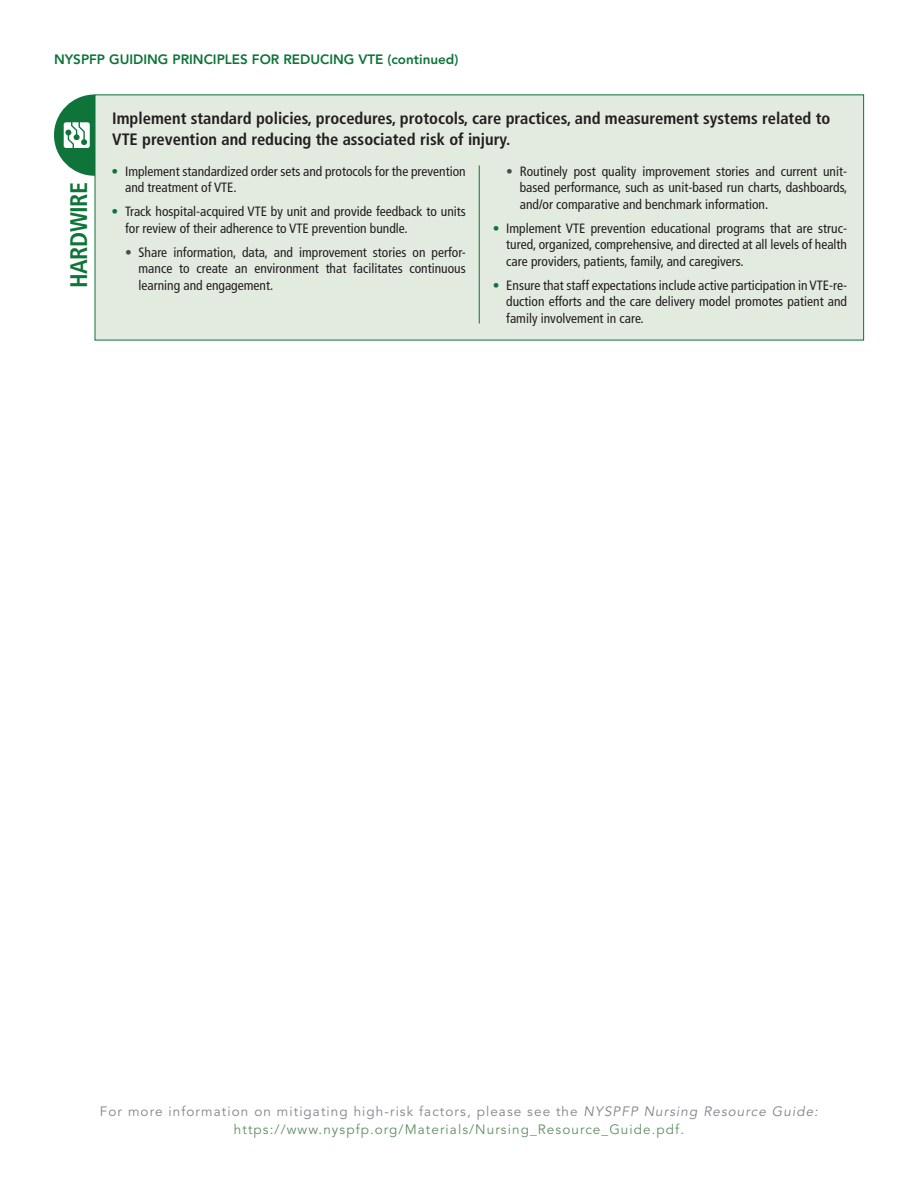
<style>
.page{position:relative;width:918px;height:1188px;background:#fff}
.page>*{position:absolute;margin:0;border:0;box-sizing:border-box;transform-origin:0 0}
.t1{font:700 condensed 24px "Frutiger LT Std";letter-spacing:-.02em;color:#0e743a}
.t2{font:700 condensed 16.5px/21px "Frutiger LT Std";color:#231f20}
.t3{font:condensed 13.5px/16.5px "Frutiger LT Std";color:#231f20;text-align:justify}
.t4{font:13.5px "Avenir LT Std";letter-spacing:.08em;color:#818386}
.t5{font:13.5px "Avenir LT Std";letter-spacing:.08em;color:#618f62}
.t6{font:800 13.5px "Avenir LT Std";color:#0e743a}
.s1{color:#0e743a}
.s2{color:#4b4c4d}
.s3{font-style:italic}
</style>
<div class="page">
<div style="left:54px;top:94px;width:81px;height:82px;background:#0e743a;border-radius:50%"></div>
<div style="left:95px;top:95px;width:769px;height:245px;background:#e3eae0"></div>
<svg style="left:64px;top:122px;width:26px;height:26px"></svg>
<hr style="left:479px;top:165px;width:1px;height:159px;background:#0e743a">
<p class="t6" style="left:54px;top:52px;width:406px">NYSPFP GUIDING PRINCIPLES FOR REDUCING VTE (continued)</p>
<p class="t1" style="left:65px;top:288px;width:108px;rotate:-90deg">HARDWIRE</p>
<p class="t2" style="left:112px;top:108px;width:720px">Implement standard policies, procedures, protocols, care practices, and measurement systems related to<br>VTE prevention and reducing the associated risk of injury.</p>
<p class="t3" style="left:125px;top:163px;width:342px;text-indent:-14px"><span class="s1">•</span> Implement standardized order sets and protocols for the prevention and treatment of VTE.</p>
<p class="t3" style="left:125px;top:203px;width:342px;text-indent:-14px"><span class="s1">•</span> Track hospital-acquired VTE by unit and provide feedback to units for review of their adherence to VTE prevention bundle.</p>
<p class="t3" style="left:139px;top:244px;width:329px;text-indent:-14px"><span class="s2">•</span> Share information, data, and improvement stories on perfor&shy;mance to create an environment that facilitates continuous learning and engagement.</p>
<p class="t3" style="left:520px;top:163px;width:329px;text-indent:-14px"><span class="s2">•</span> Routinely post quality improvement stories and current unit&shy;based performance, such as unit-based run charts, dashboards, and/or comparative and benchmark information.</p>
<p class="t3" style="left:506px;top:220px;width:342px;text-indent:-14px"><span class="s1">•</span> Implement VTE prevention educational programs that are struc&shy;tured, organized, comprehensive, and directed at all levels of health care providers, patients, family, and caregivers.</p>
<p class="t3" style="left:506px;top:277px;width:342px;text-indent:-14px"><span class="s1">•</span> Ensure that staff expectations include active participation inVTE-re&shy;duction efforts and the care delivery model promotes patient and family involvement in care.</p>
<p class="t4" style="left:100px;top:1104px;width:720px">For more information on mitigating high-risk factors, please see the <span class="s3">NYSPFP Nursing Resource Guide:</span></p>
<p class="t5" style="left:234px;top:1122px;width:452px">https://www.nyspfp.org/Materials/Nursing_Resource_Guide.pdf.</p>
</div>
